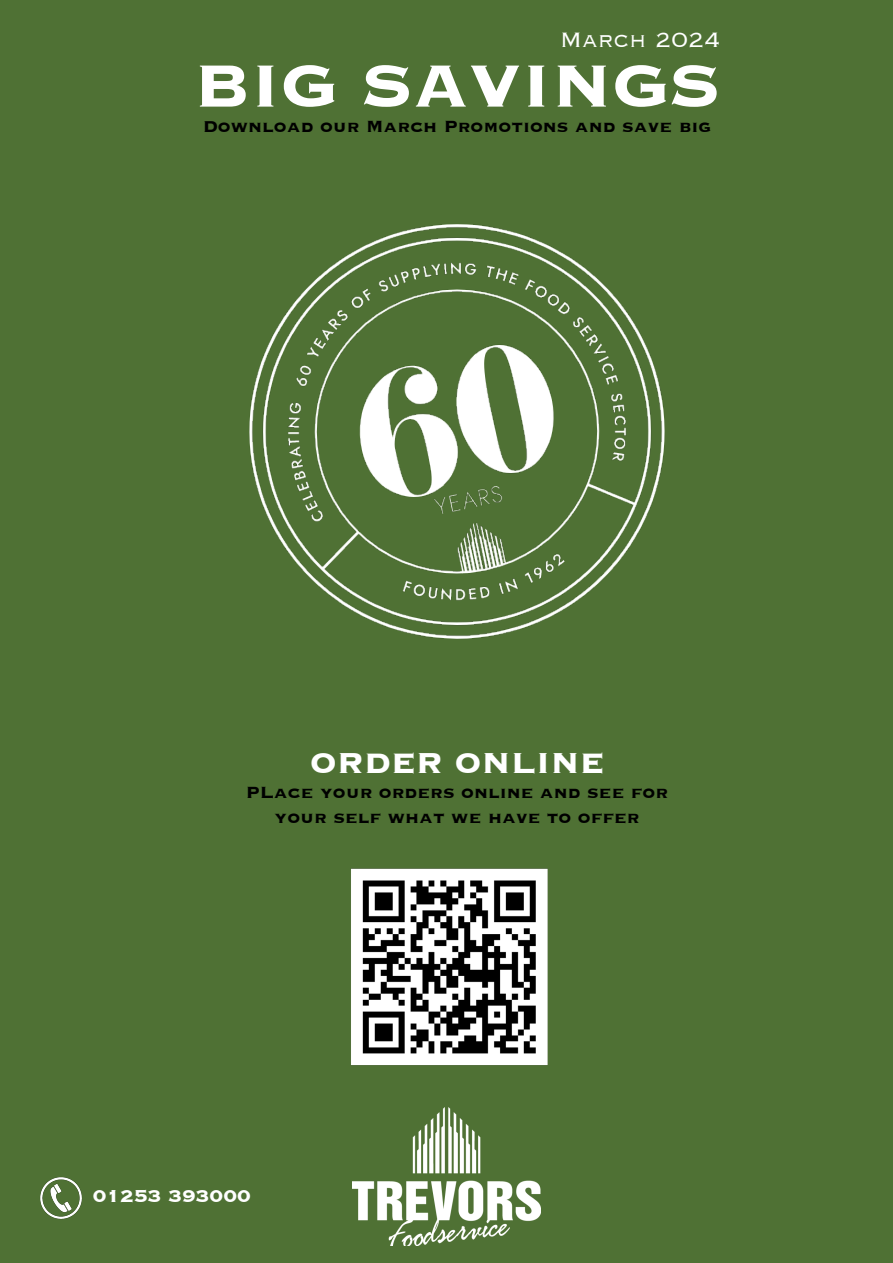
<style>
.page{position:relative;width:893px;height:1263px;background:#4f7134}
.page>*{position:absolute;margin:0;border:0;box-sizing:border-box;transform-origin:0 0}
.t1{font:700 78px "Copperplate";color:#fff}
.t2{font:700 37.5px "Copperplate";color:#fff}
.t3{font:300 27px "Copperplate";color:#fff}
.t4{font:700 22.5px "Copperplate";color:#fff}
.t5{font:700 21px/25.2px "Copperplate";color:#000;text-align:center}
</style>
<div class="page">
<img style="left:328px;top:850px;width:237px;height:238px">
<img style="left:352px;top:1108px;width:189px;height:137px">
<img style="left:217px;top:191px;width:480px;height:481px">
<img style="left:30px;top:1167px;width:63px;height:63px">
<p class="t3" style="left:560px;top:23px;width:163px">March 2024</p>
<p class="t1" style="left:194px;top:34px;width:528px">BIG SAVINGS</p>
<p class="t5" style="left:203px;top:112px;width:510px">Download our March Promotions and save big</p>
<p class="t2" style="left:310px;top:738px;width:296px">ORDER ONLINE</p>
<p class="t5" style="left:246px;top:779px;width:424px">PLace your orders online and see for your self what we have to offer</p>
<p class="t4" style="left:93px;top:1181px;width:160px">01253 393000</p>
</div>
